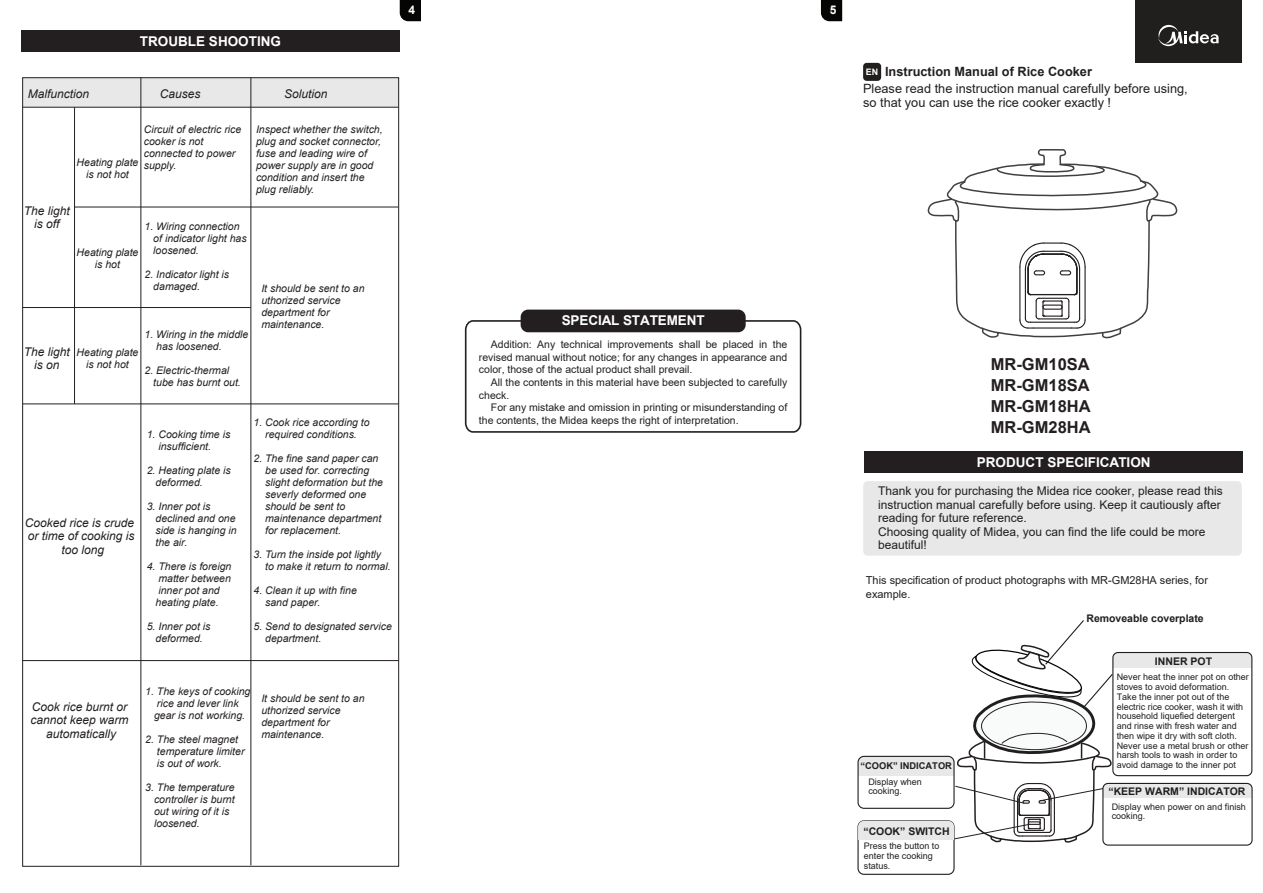
<style>
.page{position:relative;width:1263px;height:893px;background:#fff}
.page>*{position:absolute;margin:0;border:0;box-sizing:border-box;transform-origin:0 0}
.t1{font:700 16.5px/21px "Arial";color:#231f20;text-align:justify}
.t2{font:700 13.5px "Arial";color:#fff}
.t3{font:12.75px/13.5px "Arial";color:#211e1e}
.t4{font:700 12.75px "Arial";color:#231f20}
.t5{font:12px/13.5px "Arial";color:#211e1e}
.t6{font:italic 12px/13.5px "Arial";color:#231f20;text-align:center}
.t7{font:700 12px "Arial";color:#fff}
.t8{font:10.95px/13.5px "Arial";color:#211e1e}
.t9{font:italic 10.5px/12px "Arial";color:#231f20}
.t10{font:10.5px/12.6px "Arial";color:#231f20}
.t11{font:700 10.5px "Arial";color:#211e1e}
.t12{font:700 9.3px "Arial";color:#211e1e}
.t13{font:9px/9.8px "Arial";color:#211e1e}
.s1{font-size:8.85px;color:#fff}
</style>
<div class="page">
<div style="left:863px;top:63px;width:18px;height:18px;background:#211e1e;border-radius:4px"></div>
<div style="left:1135px;top:0;width:107px;height:62px;background:#211e1e"></div>
<div style="left:864px;top:452px;width:379px;height:21px;background:#231f20"></div>
<div style="left:863px;top:481px;width:379px;height:75px;background:#e8e8e9;border-radius:4px"></div>
<div style="left:858px;top:756px;width:96px;height:19px;background:#e8e8e9"></div>
<div style="left:857px;top:820px;width:97px;height:55px;border:1px solid #211e1e;border-radius:6px"></div>
<div style="left:858px;top:821px;width:96px;height:19px;background:#e8e8e9"></div>
<div style="left:1103px;top:783px;width:149px;height:15px;background:#e8e8e9"></div>
<div style="left:1102px;top:783px;width:150px;height:63px;border:1px solid #211e1e;border-radius:5px"></div>
<div style="left:1113px;top:652px;width:139px;height:15px;background:#e8e8e9"></div>
<div style="left:1112px;top:652px;width:140px;height:124px;border:1px solid #211e1e;border-radius:5px"></div>
<div style="left:857px;top:756px;width:97px;height:53px;border:1px solid #211e1e;border-radius:6px"></div>
<div style="left:21px;top:30px;width:379px;height:21px;background:#231f20"></div>
<div style="left:23px;top:78px;width:375px;height:29px;background:#e8e8e9"></div>
<hr style="left:140px;top:78px;width:1px;height:787px;background:#231f20">
<hr style="left:250px;top:78px;width:1px;height:787px;background:#231f20">
<hr style="left:23px;top:107px;width:375px;height:1px;background:#231f20">
<hr style="left:74px;top:107px;width:1px;height:297px;background:#231f20">
<hr style="left:23px;top:307px;width:228px;height:1px;background:#231f20">
<hr style="left:23px;top:404px;width:376px;height:1px;background:#231f20">
<hr style="left:23px;top:660px;width:376px;height:1px;background:#231f20">
<hr style="left:75px;top:207px;width:323px;height:1px;background:#231f20">
<svg style="left:400px;top:2px;width:19px;height:19px"></svg>
<svg style="left:821px;top:2px;width:19px;height:19px"></svg>
<svg style="left:464px;top:319px;width:338px;height:114px"></svg>
<div style="left:521px;top:310px;width:225px;height:22px;background:#231f20;border-radius:7px"></div>
<svg style="left:927px;top:149px;width:251px;height:190px"></svg>
<div style="left:1034px;top:270px;width:11px;height:5px;border:1px solid #231f20;border-radius:2px"></div>
<div style="left:1060px;top:270px;width:11px;height:5px;border:1px solid #231f20;border-radius:2px"></div>
<div style="left:1042px;top:305px;width:20px;height:5px;border:1px solid #231f20;border-radius:2px"></div>
<svg style="left:952px;top:620px;width:162px;height:223px"></svg>
<svg style="left:1158px;top:25px;width:60px;height:21px"></svg>
<p class="t2" style="left:140px;top:32px;width:143px">TROUBLE SHOOTING</p>
<p class="t7" style="left:408px;top:2px;width:8px">4</p>
<p class="t7" style="left:830px;top:2px;width:8px">5</p>
<p class="t6" style="left:28px;top:88px;width:63px">Malfunction</p>
<p class="t6" style="left:160px;top:87px;width:42px">Causes</p>
<p class="t6" style="left:284px;top:87px;width:45px">Solution</p>
<p class="t9" style="left:144px;top:123px;width:99px">Circuit of electric rice cooker is not connected to power supply.</p>
<p class="t9" style="left:256px;top:123px;width:128px">Inspect whether the switch, plug and socket connector, fuse and leading wire of power supply are in good condition and insert the plug reliably.</p>
<p class="t9" style="left:77px;top:156px;width:63px;text-align:center">Heating plate is not hot</p>
<p class="t6" style="left:24px;top:204px;width:48px">The light is off</p>
<p class="t9" style="left:153px;top:220px;width:95px;text-indent:-9px">1. Wiring connection of indicator light has loosened.</p>
<p class="t9" style="left:153px;top:268px;width:77px;text-indent:-9px">2. Indicator light is damaged.</p>
<p class="t9" style="left:77px;top:247px;width:63px;text-align:center">Heating plate is hot</p>
<p class="t9" style="left:156px;top:328px;width:94px;text-indent:-12px">1. Wiring in the middle has loosened.</p>
<p class="t9" style="left:153px;top:364px;width:89px;text-indent:-9px">2. Electric-thermal tube has burnt out.</p>
<p class="t6" style="left:24px;top:345px;width:48px">The light is on</p>
<p class="t9" style="left:77px;top:346px;width:63px;text-align:center">Heating plate is not hot</p>
<p class="t9" style="left:261px;top:282px;width:105px">It should be sent to an uthorized service department for maintenance.</p>
<p class="t6" style="left:25px;top:516px;width:111px">Cooked rice is crude or time of cooking is too long</p>
<p class="t9" style="left:158px;top:428px;width:73px;text-indent:-12px">1. Cooking time is insufficient.</p>
<p class="t9" style="left:156px;top:464px;width:77px;text-indent:-9px">2. Heating plate is deformed.</p>
<p class="t9" style="left:156px;top:500px;width:83px;text-indent:-9px">3. Inner pot is declined and one side is hanging in the air.</p>
<p class="t9" style="left:156px;top:560px;width:77px;text-indent:-9px">4. There is foreign matter between inner pot and heating plate.</p>
<p class="t9" style="left:147px;top:620px;width:65px;text-align:center">5. Inner pot is deformed.</p>
<p class="t9" style="left:254px;top:416px;width:118px;text-align:center">1. Cook rice according to required conditions.</p>
<p class="t9" style="left:265px;top:452px;width:119px;text-indent:-12px">2. The fine sand paper can be used for. correcting slight deformation but the severly deformed one should be sent to maintenance department for replacement.</p>
<p class="t9" style="left:265px;top:548px;width:127px;text-indent:-12px">3. Turn the inside pot lightly to make it return to normal.</p>
<p class="t9" style="left:265px;top:584px;width:93px;text-indent:-12px">4. Clean it up with fine sand paper.</p>
<p class="t9" style="left:265px;top:620px;width:128px;text-indent:-12px">5. Send to designated service department.</p>
<p class="t2" style="left:562px;top:311px;width:145px">SPECIAL STATEMENT</p>
<p class="t10" style="left:479px;top:338px;width:310px;text-align:justify;text-indent:12px">Addition: Any technical improvements shall be placed in the revised manual without notice; for any changes in appearance and color, those of the actual product shall prevail.</p>
<p class="t10" style="left:479px;top:376px;width:310px;text-indent:12px">All the contents in this material have been subjected to carefully check.</p>
<p class="t10" style="left:479px;top:401px;width:310px;text-indent:12px">For any mistake and omission in printing or misunderstanding of the contents, the Midea keeps the right of interpretation.</p>
<p class="t6" style="left:30px;top:700px;width:100px">Cook rice burnt or cannot keep warm automatically</p>
<p class="t9" style="left:145px;top:685px;width:107px;text-align:center">1. The keys of cooking rice and lever link gear is not working.</p>
<p class="t9" style="left:157px;top:733px;width:89px;text-indent:-12px">2. The steel magnet temperature limiter is out of work.</p>
<p class="t9" style="left:154px;top:781px;width:82px;text-indent:-9px">3. The temperature controller is burnt out wiring of it is loosened.</p>
<p class="t9" style="left:261px;top:693px;width:105px">It should be sent to an uthorized service department for maintenance.</p>
<p class="t4" style="left:866px;top:63px;width:227px"><span class="s1">EN</span> Instruction Manual of Rice Cooker</p>
<p class="t3" style="left:863px;top:82px;width:326px">Please read the instruction manual carefully before using, so that you can use the rice cooker exactly !</p>
<h1 class="t1" style="left:991px;top:353px;width:101px">MR-GM10SA MR-GM18SA MR-GM18HA MR-GM28HA</h1>
<p class="t2" style="left:977px;top:453px;width:175px">PRODUCT SPECIFICATION</p>
<p class="t5" style="left:878px;top:484px;width:346px">Thank you for purchasing the Midea rice cooker, please read this instruction manual carefully before using. Keep it cautiously after reading for future reference.<br>Choosing quality of Midea, you can find the life could be more beautiful!</p>
<p class="t8" style="left:866px;top:573px;width:344px">This specification of product photographs with MR-GM28HA series, for example.</p>
<p class="t11" style="left:1086px;top:611px;width:119px">Removeable coverplate</p>
<p class="t12" style="left:860px;top:759px;width:93px">“COOK” INDICATOR</p>
<p class="t13" style="left:868px;top:777px;width:55px">Display when cooking.</p>
<p class="t11" style="left:863px;top:824px;width:88px">“COOK” SWITCH</p>
<p class="t13" style="left:864px;top:841px;width:77px">Press the button to enter the cooking status.</p>
<p class="t11" style="left:1155px;top:654px;width:59px">INNER POT</p>
<p class="t13" style="left:1117px;top:672px;width:134px">Never heat the inner pot on other stoves to avoid deformation.<br>Take the inner pot out of the electric rice cooker, wash it with household liquefied detergent and rinse with fresh water and then wipe it dry with soft cloth.<br>Never use a metal brush or other harsh tools to wash in order to avoid damage to the inner pot</p>
<p class="t11" style="left:1108px;top:784px;width:139px">“KEEP WARM” INDICATOR</p>
<p class="t13" style="left:1112px;top:802px;width:136px">Display when power on and finish cooking.</p>
</div>
